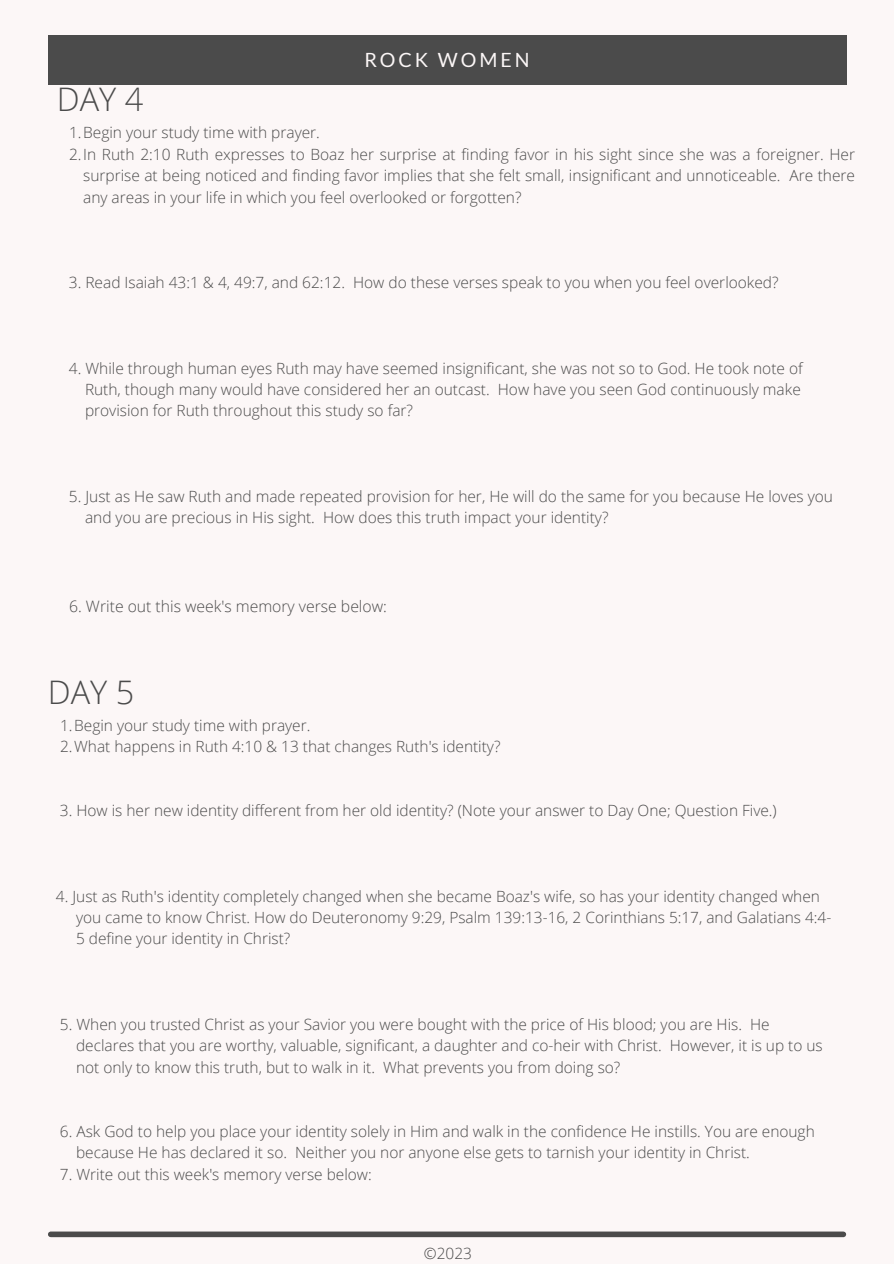
<style>
.page{position:relative;width:894px;height:1264px;background:#fff}
.page>*{position:absolute;margin:0;border:0;box-sizing:border-box;transform-origin:0 0}
.t1{font:300 32.4px "Open Sans";color:#4b4b4b}
.t2{font:19.65px "Lato";letter-spacing:.15em;color:#fcf7f7}
.t3{font:300 15.75px "Open Sans";color:#4b4b4b}
.t4{font:300 15.45px/21.3px "Open Sans";color:#4b4b4b;text-align:justify}
</style>
<div class="page">
<div style="left:0;top:0;width:893px;height:1263px;background:#fcf7f7"></div>
<div style="left:48px;top:35px;width:797px;height:50px;background:#4b4b4b"></div>
<div style="left:51px;top:1231px;width:792px;height:6px;background:#4b4b4b"></div>
<p class="t2" style="left:364px;top:47px;width:167px">ROCK WOMEN</p>
<p class="t1" style="left:57px;top:77px;width:88px">DAY 4</p>
<p class="t4" style="left:69px;top:122px;width:252px">1.Begin your study time with prayer.</p>
<p class="t4" style="left:83px;top:143px;width:773px;text-indent:-14px">2.In Ruth 2:10 Ruth expresses to Boaz her surprise at finding favor in his sight since she was a foreigner. Her surprise at being noticed and finding favor implies that she felt small, insignificant and unnoticeable. Are there any areas in your life in which you feel overlooked or forgotten?</p>
<p class="t4" style="left:69px;top:271px;width:711px">3. Read Isaiah 43:1 &amp; 4, 49:7, and 62:12. How do these verses speak to you when you feel overlooked?</p>
<p class="t4" style="left:69px;top:357px;width:735px">4. While through human eyes Ruth may have seemed insignificant, she was not so to God. He took note of</p>
<p class="t4" style="left:85px;top:378px;width:717px">Ruth, though many would have considered her an outcast. How have you seen God continuously make</p>
<p class="t4" style="left:85px;top:400px;width:329px">provision for Ruth throughout this study so far?</p>
<p class="t4" style="left:69px;top:485px;width:765px">5. Just as He saw Ruth and made repeated provision for her, He will do the same for you because He loves you</p>
<p class="t4" style="left:85px;top:506px;width:525px">and you are precious in His sight. How does this truth impact your identity?</p>
<p class="t3" style="left:69px;top:595px;width:319px">6. Write out this week's memory verse below:</p>
<p class="t1" style="left:48px;top:669px;width:88px">DAY 5</p>
<h2 class="t4" style="left:60px;top:714px;width:252px">1.Begin your study time with prayer.</h2>
<h1 class="t4" style="left:60px;top:735px;width:442px">2.What happens in Ruth 4:10 &amp; 13 that changes Ruth's identity?</h1>
<p class="t4" style="left:60px;top:799px;width:718px">3. How is her new identity different from her old identity? (Note your answer to Day One; Question Five.)</p>
<p class="t4" style="left:56px;top:885px;width:765px">4. Just as Ruth's identity completely changed when she became Boaz's wife, so has your identity changed when</p>
<p class="t4" style="left:76px;top:906px;width:756px">you came to know Christ. How do Deuteronomy 9:29, Psalm 139:13-16, 2 Corinthians 5:17, and Galatians 4:4-</p>
<p class="t4" style="left:76px;top:927px;width:216px">5 define your identity in Christ?</p>
<p class="t4" style="left:60px;top:1013px;width:711px">5. When you trusted Christ as your Savior you were bought with the price of His blood; you are His. He</p>
<p class="t4" style="left:76px;top:1034px;width:748px">declares that you are worthy, valuable, significant, a daughter and co-heir with Christ. However, it is up to us</p>
<p class="t4" style="left:76px;top:1056px;width:545px">not only to know this truth, but to walk in it. What prevents you from doing so?</p>
<p class="t4" style="left:60px;top:1120px;width:756px">6. Ask God to help you place your identity solely in Him and walk in the confidence He instills. You are enough</p>
<h1 class="t4" style="left:76px;top:1141px;width:675px">because He has declared it so. Neither you nor anyone else gets to tarnish your identity in Christ.</h1>
<p class="t4" style="left:60px;top:1162px;width:313px">7. Write out this week's memory verse below:</p>
<p class="t4" style="left:424px;top:1241px;width:50px">©2023</p>
</div>
